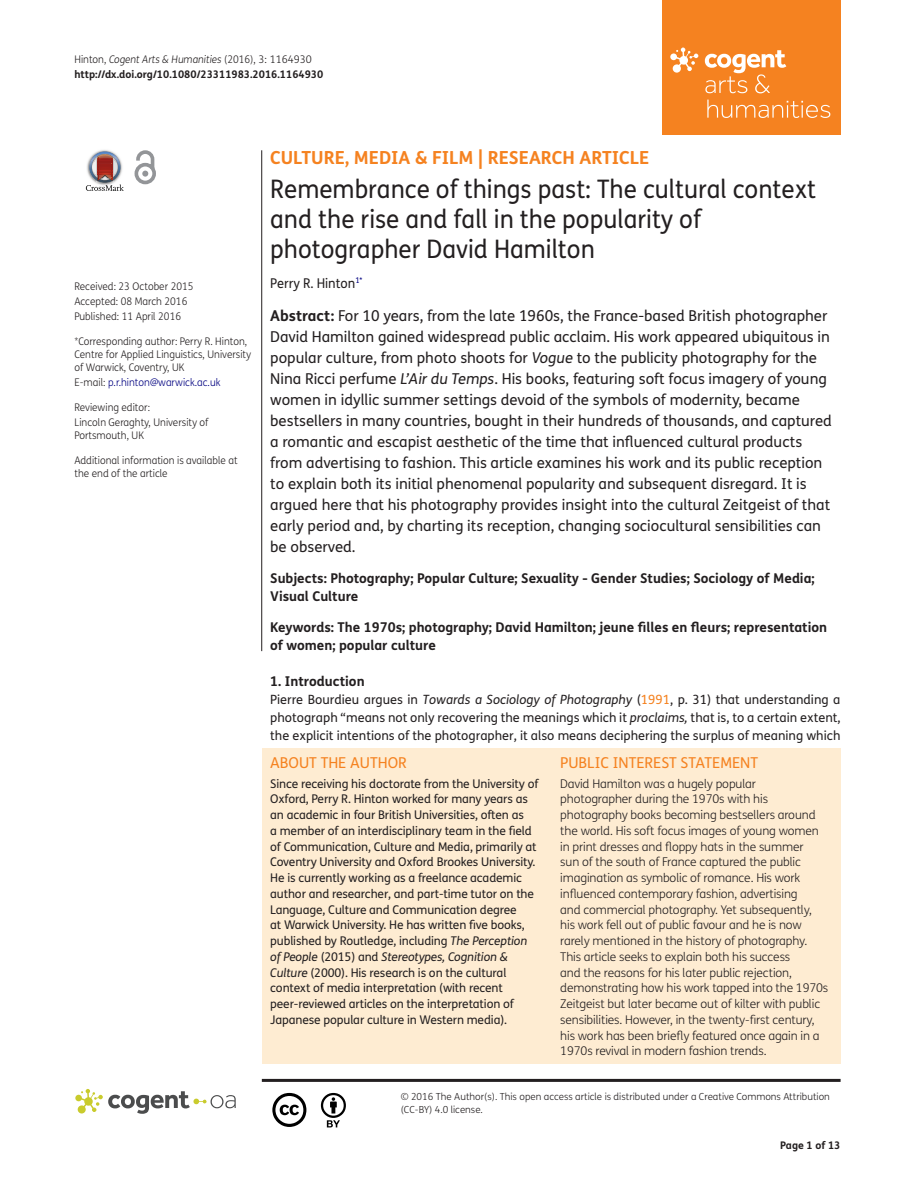
<style>
.page{position:relative;width:915px;height:1191px;background:#fff}
.page>*{position:absolute;margin:0;border:0;box-sizing:border-box;transform-origin:0 0}
.t1{font:25.5px/30px "FS Me Pro";color:#231f20;scale:.95 1}
.t2{font:700 18px "FS Me Pro";color:#f58220}
.t3{font:15px/21px "FS Me Pro";color:#231f20}
.t4{font:15px "FS Me Pro";color:#f58220}
.t5{font:700 13.5px/18px "FS Me Pro";color:#231f20}
.t6{font:13.5px "FS Me Pro";color:#231f20;scale:.95 1}
.t7{font:12.75px/18px "FS Me Pro";color:#231f20;text-align:justify}
.t8{font:300 12px/15.8px "FS Me Pro";letter-spacing:-.01em;color:#231f20}
.t9{font:12px/15.8px "FS Me Pro";letter-spacing:-.01em;color:#231f20}
.t10{font:300 10.5px/12.8px "FS Me Pro";color:#231f20;scale:.95 1}
.t11{font:700 10.5px/15px "FS Me Pro";color:#231f20}
.t12{font:300 10.5px "FS Me Pro";color:#000080;scale:.95 1}
.t13{font:300 9.75px/12.8px "FS Me Pro";color:#231f20}
.s1{font-weight:300}
.s2{font-weight:300;font-style:italic}
.s3{color:#231f20}
.s4{font-weight:700}
.s5{font-style:italic}
.s6{color:#f58220}
</style>
<div class="page">
<div style="left:661px;top:0;width:179px;height:134px;background:#f58220"></div>
<svg style="left:670px;top:48px;width:28px;height:25px"></svg>
<svg style="left:704px;top:50px;width:126px;height:68px"></svg>
<div style="left:261px;top:748px;width:579px;height:315px;background:#feecd2"></div>
<svg style="left:86px;top:151px;width:38px;height:40px"></svg>
<svg style="left:134px;top:150px;width:22px;height:34px"></svg>
<hr style="left:261px;top:150px;width:1px;height:501px;background:#231f20">
<hr style="left:262px;top:1078px;width:578px;height:3px;background:#231f20">
<svg style="left:75px;top:1089px;width:161px;height:24px"></svg>
<svg style="left:272px;top:1093px;width:34px;height:34px"></svg>
<svg style="left:321px;top:1093px;width:25px;height:34px"></svg>
<p class="t11" style="left:74px;top:51px;width:250px"><span class="s1">Hinton,</span> <span class="s2">Cogent Arts &amp; Humanities</span> <span class="s1">(2016), 3: 1164930 </span>http://dx.doi.org/10.1080/23311983.2016.1164930</p>
<p class="t10" style="left:74px;top:279px;width:127px;line-height:14.9px">Received: 23 October 2015<br>Accepted: 08 March 2016<br>Published: 11 April 2016</p>
<p class="t10" style="left:74px;top:335px;width:187px">*Corresponding author: Perry R. Hinton,<br>Centre for Applied Linguistics, University of Warwick, Coventry, UK</p>
<p class="t12" style="left:74px;top:375px;width:155px"><span class="s3">E-mail:</span> p.r.hinton@warwick.ac.uk</p>
<p class="t10" style="left:74px;top:400px;width:143px;line-height:14.9px">Reviewing editor:<br>Lincoln Geraghty, University of</p>
<p class="t10" style="left:74px;top:428px;width:75px">Portsmouth, UK</p>
<p class="t10" style="left:74px;top:454px;width:173px">Additional information is available at the end of the article</p>
<p class="t2" style="left:270px;top:143px;width:380px">CULTURE, MEDIA &amp; FILM | RESEARCH ARTICLE</p>
<h1 class="t1" style="left:270px;top:174px;width:576px">Remembrance of things past: The cultural context and the rise and fall in the popularity of photographer David Hamilton</h1>
<p class="t6" style="left:270px;top:273px;width:99px">Perry R. Hinton<sup>1*</sup></p>
<p class="t3" style="left:270px;top:305px;width:563px"><span class="s4">Abstract:</span> For 10 years, from the late 1960s, the France-based British photographer David Hamilton gained widespread public acclaim. His work appeared ubiquitous in popular culture, from photo shoots for <span class="s5">Vogue</span> to the publicity photography for the Nina Ricci perfume <span class="s5">L’Air du Temps</span>. His books, featuring soft focus imagery of young women in idyllic summer settings devoid of the symbols of modernity, became bestsellers in many countries, bought in their hundreds of thousands, and captured a romantic and escapist aesthetic of the time that influenced cultural products from advertising to fashion. This article examines his work and its public reception to explain both its initial phenomenal popularity and subsequent disregard. It is argued here that his photography provides insight into the cultural Zeitgeist of that early period and, by charting its reception, changing sociocultural sensibilities can be observed.</p>
<p class="t5" style="left:270px;top:569px;width:546px">Subjects: Photography; Popular Culture; Sexuality - Gender Studies; Sociology of Media;<br>Visual Culture</p>
<p class="t5" style="left:270px;top:617px;width:558px">Keywords: The 1970s; photography; David Hamilton; jeune filles en fleurs; representation of women; popular culture</p>
<p class="t5" style="left:270px;top:671px;width:96px">1. Introduction</p>
<p class="t7" style="left:270px;top:690px;width:571px">Pierre Bourdieu argues in <span class="s5">Towards a Sociology of Photography</span> (<span class="s6">1991</span>, p. 31) that understanding a photograph “means not only recovering the meanings which it <span class="s5">proclaims,</span> that is, to a certain extent, the explicit intentions of the photographer, it also means deciphering the surplus of meaning which</p>
<p class="t4" style="left:270px;top:752px;width:138px">ABOUT THE AUTHOR</p>
<p class="t9" style="left:270px;top:775px;width:269px">Since receiving his doctorate from the University of Oxford, Perry R. Hinton worked for many years as an academic in four British Universities, often as<br>a member of an interdisciplinary team in the field of Communication, Culture and Media, primarily at Coventry University and Oxford Brookes University.<br>He is currently working as a freelance academic author and researcher, and part-time tutor on the Language, Culture and Communication degree<br>at Warwick University. He has written five books, published by Routledge, including <span class="s5">The Perception of People</span> (2015) and <span class="s5">Stereotypes, Cognition &amp; Culture</span> (2000). His research is on the cultural context of media interpretation (with recent peer-reviewed articles on the interpretation of Japanese popular culture in Western media).</p>
<p class="t4" style="left:560px;top:752px;width:199px">PUBLIC INTEREST STATEMENT</p>
<p class="t8" style="left:560px;top:775px;width:269px">David Hamilton was a hugely popular photographer during the 1970s with his photography books becoming bestsellers around the world. His soft focus images of young women in print dresses and floppy hats in the summer<br>sun of the south of France captured the public imagination as symbolic of romance. His work influenced contemporary fashion, advertising<br>and commercial photography. Yet subsequently, his work fell out of public favour and he is now rarely mentioned in the history of photography.<br>This article seeks to explain both his success<br>and the reasons for his later public rejection, demonstrating how his work tapped into the 1970s Zeitgeist but later became out of kilter with public sensibilities. However, in the twenty-first century, his work has been briefly featured once again in a 1970s revival in modern fashion trends.</p>
<p class="t13" style="left:400px;top:1090px;width:430px">© 2016 The Author(s). This open access article is distributed under a Creative Commons Attribution (CC-BY) 4.0 license.</p>
<p class="t11" style="left:780px;top:1137px;width:62px">Page 1 of 13</p>
</div>
